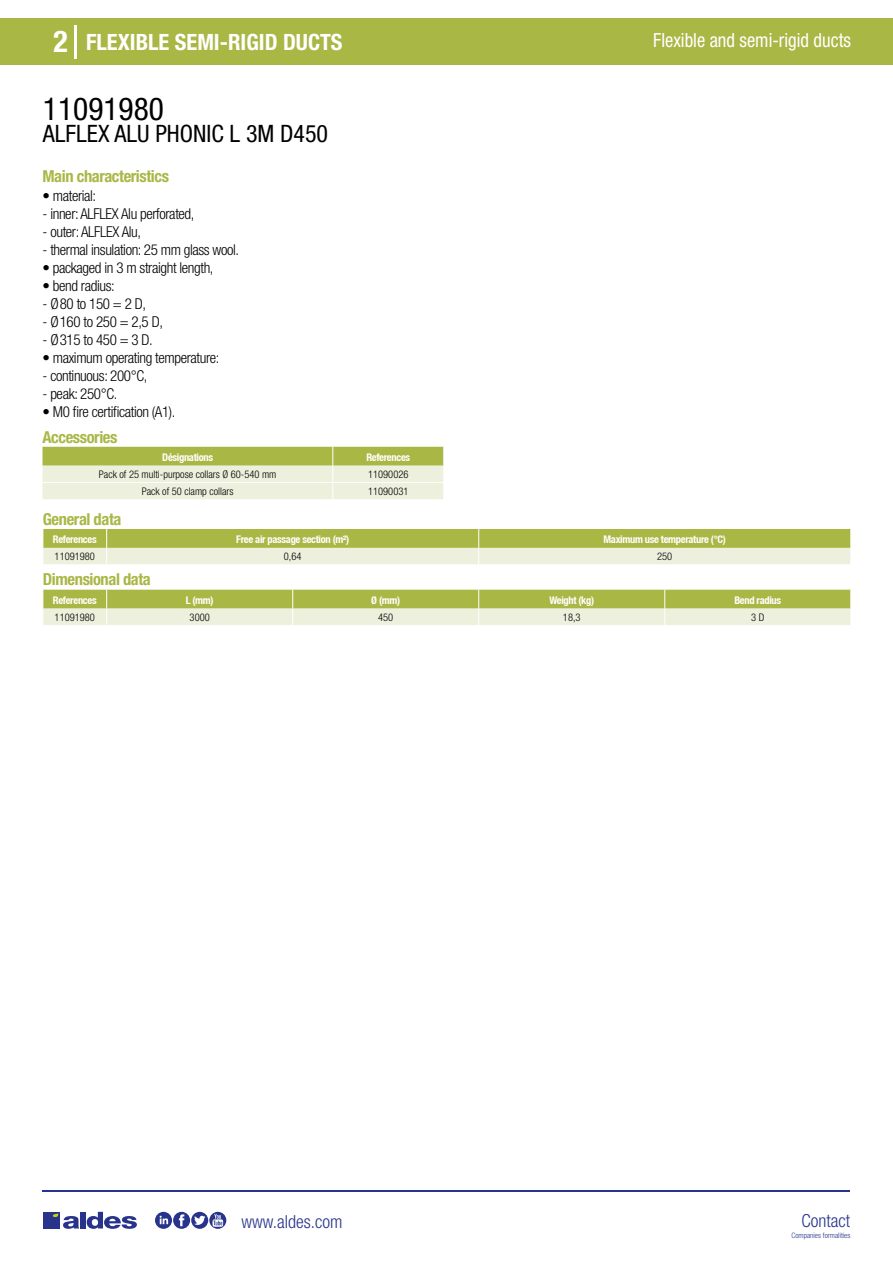
<style>
.page{position:relative;width:893px;height:1263px;background:#fff}
.page>*{position:absolute;margin:0;border:0;box-sizing:border-box;transform-origin:0 0}
.t1{font:condensed 31.5px "Helvetica Neue LT Std";color:#000}
.t2{font:700 condensed 30px "Helvetica Neue LT Std";color:#fff}
.t3{font:condensed 24px "Helvetica Neue LT Std";color:#000}
.t4{font:700 condensed 22.5px "Helvetica Neue LT Std";color:#fff}
.t5{font:condensed 19.5px "Helvetica Neue LT Std";color:#fff;scale:.95 1}
.t6{font:300 condensed 18px "Helvetica Neue";color:#28348b}
.t7{font:700 condensed 16.5px "Helvetica Neue LT Std";letter-spacing:-.025em;color:#a9b745}
.t8{font:300 condensed 15px "Helvetica Neue LT Std";letter-spacing:-.025em;color:#000}
.t9{font:700 condensed 10.5px "Helvetica Neue";letter-spacing:-.03em;color:#fff}
.t10{font:300 condensed 10.5px "Helvetica Neue";color:#000}
.t11{font:300 condensed 7.5px "Helvetica Neue";color:#28348b}
</style>
<div class="page">
<div style="left:0;top:18px;width:893px;height:46px;background:#a9b745"></div>
<hr style="left:74px;top:25px;width:2px;height:33px;background:#fff">
<hr style="left:43px;top:1190px;width:807px;height:1px;background:#28348b">
<svg style="left:155px;top:1212px;width:71px;height:17px"></svg>
<div style="left:43px;top:1212px;width:17px;height:16px;background:#28348b"></div>
<div style="left:80px;top:1212px;width:6px;height:16px;background:#28348b"></div>
<svg style="left:87px;top:1212px;width:50px;height:17px"></svg>
<svg style="left:53px;top:1213px;width:26px;height:16px"></svg>
<svg style="left:43px;top:447px;width:401px;height:52px;background:#d5dca7"></svg>
<svg style="left:43px;top:529px;width:808px;height:35px;background:#c8d18b"></svg>
<svg style="left:43px;top:590px;width:808px;height:35px;background:#c9d28d"></svg>
<h2 class="t2" style="left:54px;top:24px;width:16px">2</h2>
<h3 class="t4" style="left:86px;top:28px;width:258px">FLEXIBLE SEMI-RIGID DUCTS</h3>
<h3 class="t5" style="left:653px;top:29px;width:210px">Flexible and semi-rigid ducts</h3>
<h1 class="t1" style="left:43px;top:91px;width:122px">11091980</h1>
<h3 class="t3" style="left:43px;top:120px;width:287px">ALFLEX ALU PHONIC L 3M D450</h3>
<p class="t7" style="left:43px;top:166px;width:128px">Main characteristics</p>
<p class="t8" style="left:43px;top:187px;width:55px">• material:</p>
<p class="t8" style="left:43px;top:205px;width:153px">- inner: ALFLEX Alu perforated,</p>
<p class="t8" style="left:43px;top:223px;width:100px">- outer: ALFLEX Alu,</p>
<p class="t8" style="left:43px;top:241px;width:198px">- thermal insulation: 25 mm glass wool.</p>
<p class="t8" style="left:43px;top:259px;width:173px">• packaged in 3 m straight length,</p>
<p class="t8" style="left:43px;top:277px;width:74px">• bend radius:</p>
<p class="t8" style="left:43px;top:295px;width:105px">- Ø80 to 150 = 2 D,</p>
<p class="t8" style="left:43px;top:313px;width:122px">- Ø160 to 250 = 2,5 D,</p>
<p class="t8" style="left:43px;top:331px;width:112px">- Ø315 to 450 = 3 D.</p>
<p class="t8" style="left:43px;top:349px;width:178px">• maximum operating temperature:</p>
<p class="t8" style="left:43px;top:367px;width:106px">- continuous: 200°C,</p>
<p class="t8" style="left:43px;top:385px;width:76px">- peak: 250°C.</p>
<p class="t8" style="left:43px;top:403px;width:134px">• M0 fire certification (A1).</p>
<p class="t7" style="left:43px;top:427px;width:76px">Accessories</p>
<p class="t9" style="left:162px;top:451px;width:52px">Désignations</p>
<p class="t9" style="left:366px;top:451px;width:45px">References</p>
<p class="t10" style="left:99px;top:468px;width:179px">Pack of 25 multi-purpose collars Ø 60-540 mm</p>
<p class="t10" style="left:368px;top:468px;width:42px">11090026</p>
<p class="t10" style="left:142px;top:486px;width:93px">Pack of 50 clamp collars</p>
<p class="t10" style="left:368px;top:486px;width:42px">11090031</p>
<p class="t7" style="left:43px;top:509px;width:80px">General data</p>
<p class="t9" style="left:53px;top:533px;width:45px">References</p>
<p class="t9" style="left:236px;top:533px;width:114px">Free air passage section (m²)</p>
<p class="t9" style="left:603px;top:533px;width:124px">Maximum use temperature (°C)</p>
<p class="t10" style="left:55px;top:551px;width:42px">11091980</p>
<p class="t10" style="left:284px;top:551px;width:19px">0,64</p>
<p class="t10" style="left:657px;top:551px;width:17px">250</p>
<p class="t7" style="left:43px;top:570px;width:109px">Dimensional data</p>
<p class="t9" style="left:53px;top:594px;width:45px">References</p>
<p class="t9" style="left:186px;top:594px;width:29px">L (mm)</p>
<p class="t9" style="left:371px;top:594px;width:30px">Ø (mm)</p>
<p class="t9" style="left:549px;top:594px;width:46px">Weight (kg)</p>
<p class="t9" style="left:734px;top:594px;width:48px">Bend radius</p>
<p class="t10" style="left:55px;top:611px;width:42px">11091980</p>
<p class="t10" style="left:190px;top:611px;width:22px">3000</p>
<p class="t10" style="left:378px;top:611px;width:17px">450</p>
<p class="t10" style="left:563px;top:611px;width:19px">18,3</p>
<p class="t10" style="left:751px;top:611px;width:15px">3 D</p>
<p class="t6" style="left:241px;top:1211px;width:102px">www.aldes.com</p>
<p class="t6" style="left:801px;top:1211px;width:50px">Contact</p>
<p class="t11" style="left:791px;top:1230px;width:60px">Companies formalities</p>
</div>
